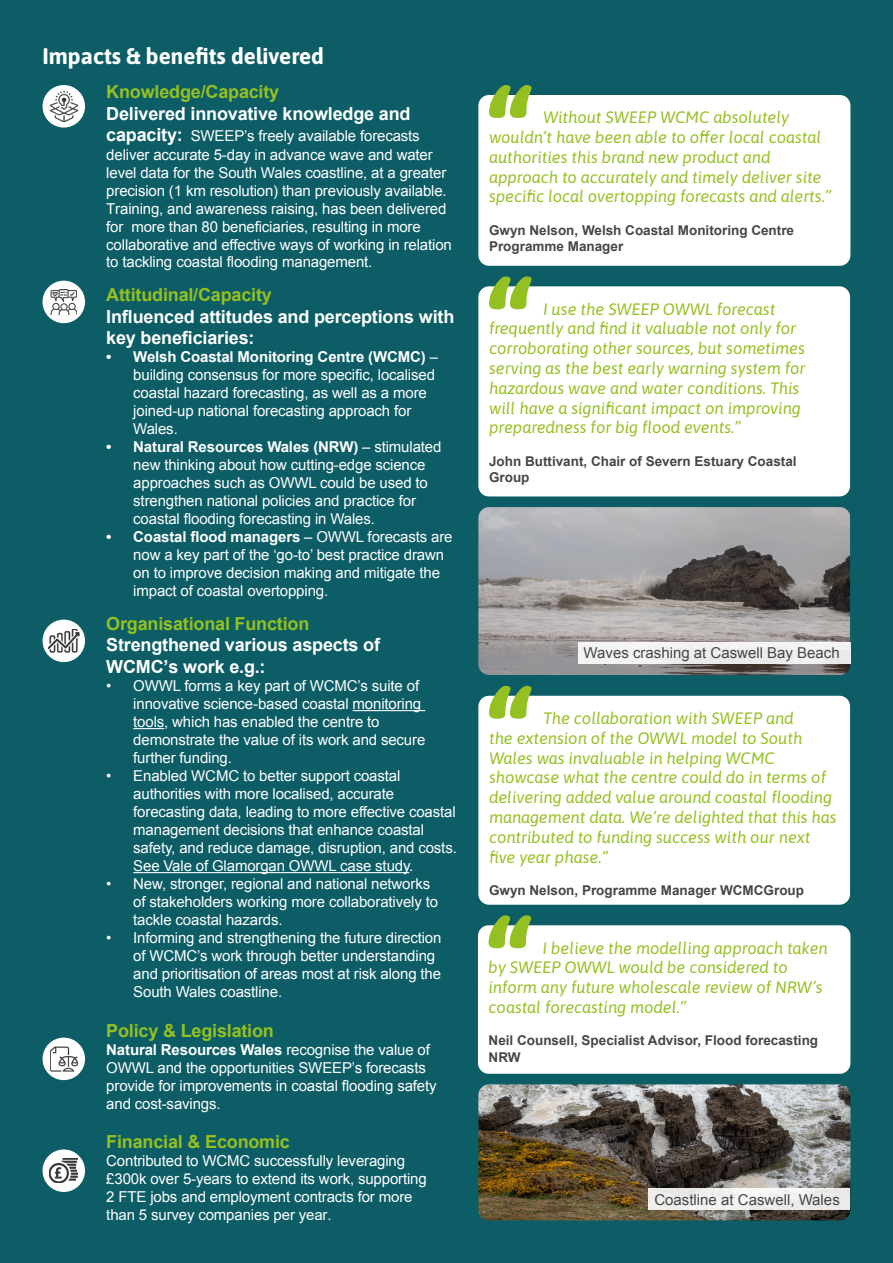
<style>
.page{position:relative;width:893px;height:1263px;background:#0c5d66}
.page>*{position:absolute;margin:0;border:0;box-sizing:border-box;transform-origin:0 0}
.t1{font:22.5px "Asap";color:#fff}
.t2{font:700 18px/21.6px "Arial";letter-spacing:-.01em;color:#fff}
.t3{font:700 18px "Arial";letter-spacing:-.01em;color:#95c022}
.t4{font:italic 16.5px/19.8px "Asap";color:#95c022}
.t5{font:15px/18px "Arial";letter-spacing:-.01em;color:#fff}
.t6{font:15px "Arial";color:#464646}
.t7{font:700 13.5px/16.2px "Arial";color:#464646}
.s1{font-weight:700;font-size:18px}
.s2{font-style:inherit}
.s3{font-weight:700}
</style>
<div class="page">
<div style="left:478px;top:286px;width:372px;height:210px;background:#fff;border-radius:11px"></div>
<div style="left:478px;top:696px;width:372px;height:209px;background:#fff;border-radius:11px"></div>
<img style="left:478px;top:507px;width:372px;height:168px">
<img style="left:478px;top:1084px;width:372px;height:136px">
<hr style="left:353px;top:710px;width:72px;height:1px;background:#fff">
<hr style="left:133px;top:728px;width:31px;height:1px;background:#fff">
<hr style="left:133px;top:872px;width:276px;height:1px;background:#fff">
<svg style="left:489px;top:276px;width:42px;height:33px"></svg>
<svg style="left:489px;top:686px;width:42px;height:33px"></svg>
<div style="left:578px;top:642px;width:272px;height:21px;background:#f2f1f1"></div>
<div style="left:648px;top:1188px;width:202px;height:22px;background:#efeeec"></div>
<div style="left:43px;top:85px;width:42px;height:43px;background:#fff;border-radius:50%"></div>
<div style="left:43px;top:281px;width:42px;height:42px;background:#fff;border-radius:50%"></div>
<div style="left:43px;top:620px;width:42px;height:42px;background:#fff;border-radius:50%"></div>
<div style="left:43px;top:1037px;width:42px;height:43px;background:#fff;border-radius:50%"></div>
<div style="left:43px;top:1149px;width:42px;height:43px;background:#fff;border-radius:50%"></div>
<img style="left:51px;top:289px;width:26px;height:26px">
<img style="left:50px;top:1047px;width:27px;height:24px">
<img style="left:49px;top:1158px;width:28px;height:25px">
<img style="left:50px;top:91px;width:28px;height:31px">
<img style="left:48px;top:629px;width:31px;height:23px">
<div style="left:478px;top:95px;width:372px;height:171px;background:#fff;border-radius:11px"></div>
<div style="left:478px;top:925px;width:372px;height:149px;background:#fff;border-radius:11px"></div>
<svg style="left:489px;top:85px;width:42px;height:33px"></svg>
<svg style="left:489px;top:915px;width:42px;height:33px"></svg>
<h1 class="t1" style="left:43px;top:40px;width:283px">Impacts &amp; benefits delivered</h1>
<p class="t3" style="left:106px;top:80px;width:174px">Knowledge/Capacity</p>
<p class="t2" style="left:106px;top:103px;width:306px">Delivered innovative knowledge and</p>
<p class="t5" style="left:106px;top:127px;width:347px"><span class="s1">capacity:</span> SWEEP’s freely available forecasts deliver accurate 5-day in advance wave and water level data for the South Wales coastline, at a greater precision (1 km resolution) than previously available.<br>Training, and awareness raising, has been delivered for <span class="s2">more than</span> 80 beneficiaries, resulting in more collaborative and effective ways of working in relation to tackling coastal flooding management.</p>
<p class="t3" style="left:106px;top:283px;width:167px">Attitudinal/Capacity</p>
<p class="t2" style="left:106px;top:306px;width:350px">Influenced attitudes and perceptions with key beneficiaries:</p>
<p class="t5" style="left:133px;top:348px;width:306px;text-indent:-27px"><span class="s3">• Welsh Coastal Monitoring Centre (WCMC)</span> – building consensus for more specific, localised coastal hazard forecasting, as well as a more joined-up national forecasting approach for Wales.</p>
<p class="t5" style="left:133px;top:438px;width:310px;text-indent:-27px"><span class="s3">• Natural Resources Wales (NRW)</span> – stimulated new thinking about how cutting-edge science approaches such as OWWL could be used to strengthen national policies and practice for coastal flooding forecasting in Wales.</p>
<p class="t5" style="left:133px;top:528px;width:321px;text-indent:-27px"><span class="s3">• Coastal flood managers</span> – OWWL forecasts are now a key part of the ‘go-to’ best practice drawn on to improve decision making and mitigate the impact of coastal overtopping.</p>
<p class="t3" style="left:106px;top:612px;width:205px">Organisational Function</p>
<p class="t2" style="left:106px;top:635px;width:275px">Strengthened various aspects of<br>WCMC’s work e.g.:</p>
<p class="t5" style="left:133px;top:677px;width:294px;text-indent:-27px">• OWWL forms a key part of WCMC’s suite of innovative science-based coastal monitoring tools, which has enabled the centre to demonstrate the value of its work and secure further funding.</p>
<p class="t5" style="left:133px;top:767px;width:325px;text-indent:-27px">• Enabled WCMC to better support coastal authorities with more localised, accurate forecasting data, leading to more effective coastal management decisions that enhance coastal safety, and reduce damage, disruption, and costs.<br>See Vale of Glamorgan OWWL case study.</p>
<p class="t5" style="left:133px;top:875px;width:306px;text-indent:-27px">• New, stronger, regional and national networks of stakeholders working more collaboratively to tackle coastal hazards.</p>
<p class="t5" style="left:133px;top:929px;width:310px;text-indent:-27px">• Informing and strengthening the future direction of WCMC’s work through better understanding and prioritisation of areas most at risk along the South Wales coastline.</p>
<p class="t3" style="left:106px;top:1018px;width:169px">Policy &amp; Legislation</p>
<p class="t5" style="left:106px;top:1040px;width:332px"><span class="s3">Natural Resources Wales</span> recognise the value of OWWL and the opportunities SWEEP’s forecasts provide for improvements in coastal flooding safety and cost-savings.</p>
<p class="t3" style="left:106px;top:1130px;width:185px">Financial &amp; Economic</p>
<p class="t5" style="left:106px;top:1152px;width:322px">Contributed to WCMC successfully leveraging £300k over 5-years to extend its work, supporting 2 FTE jobs and employment contracts for <span class="s2">more than</span> 5 survey companies per year.</p>
<p class="t4" style="left:489px;top:107px;width:344px;text-indent:54px">Without SWEEP WCMC absolutely wouldn’t have been able to offer local coastal authorities this brand new product and approach to accurately and timely deliver site specific local overtopping forecasts and alerts.”</p>
<p class="t7" style="left:489px;top:222px;width:307px">Gwyn Nelson, Welsh Coastal Monitoring Centre<br>Programme Manager</p>
<p class="t4" style="left:489px;top:298px;width:318px;text-indent:54px">I use the SWEEP OWWL forecast frequently and find it valuable not only for corroborating other sources, but sometimes serving as the best early warning system for hazardous wave and water conditions. This will have a significant impact on improving preparedness for big flood events.”</p>
<p class="t7" style="left:489px;top:453px;width:309px">John Buttivant, Chair of Severn Estuary Coastal<br>Group</p>
<p class="t6" style="left:584px;top:643px;width:258px">Waves crashing at Caswell Bay Beach</p>
<p class="t4" style="left:489px;top:707px;width:349px;text-indent:54px">The collaboration with SWEEP and<br>the extension of the OWWL model to South Wales was invaluable in helping WCMC showcase what the centre could do in terms of delivering added value around coastal flooding management data. We’re delighted that this has contributed to funding success with our next five year phase.”</p>
<p class="t7" style="left:489px;top:883px;width:317px">Gwyn Nelson, Programme Manager WCMCGroup</p>
<p class="t4" style="left:489px;top:937px;width:341px;text-indent:54px">I believe the modelling approach taken by SWEEP OWWL would be considered to inform any future wholescale review of NRW’s coastal forecasting model.”</p>
<p class="t7" style="left:489px;top:1033px;width:331px">Neil Counsell, Specialist Advisor, Flood forecasting<br>NRW</p>
<p class="t6" style="left:654px;top:1189px;width:187px">Coastline at Caswell, Wales</p>
</div>
